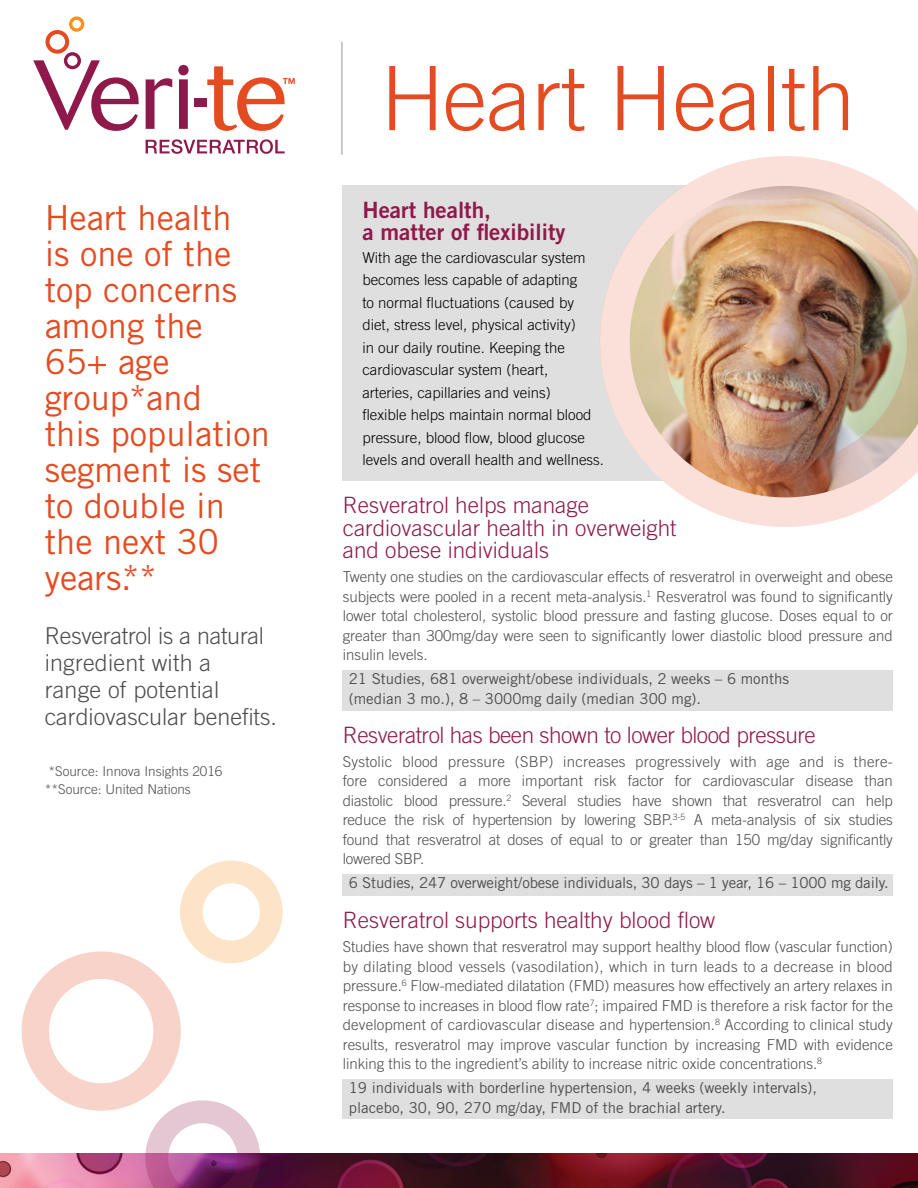
<style>
.page{position:relative;width:918px;height:1188px;background:#fff}
.page>*{position:absolute;margin:0;border:0;box-sizing:border-box;transform-origin:0 0}
.t1{font:300 88.8px "Trade Gothic";color:#e54b21}
.t2{font:34.5px/36px "Trade Gothic";color:#e54b21}
.t3{font:300 23.25px/27px "Trade Gothic";color:#4d4d4f}
.t4{font:300 22.5px/22.5px "Trade Gothic";color:#90194b}
.t5{font:300 22.5px "Trade Gothic";letter-spacing:-.02em;color:#90194b}
.t6{font:22.5px/22.5px "Trade Gothic Bold Two";color:#90194b}
.t7{font:300 15px/19.5px "Trade Gothic";color:#4d4d4f;text-align:justify}
.t8{font:300 15px/22.5px "Trade Gothic";color:#000}
.t9{font:15px/19.5px "Trade Gothic";color:#4d4d4f}
.t10{font:300 13.5px/18px "Trade Gothic";color:#4d4d4f}
</style>
<div class="page">
<img style="left:0;top:1154px;width:918px;height:34px">
<div style="left:343px;top:1079px;width:550px;height:40px;background:#dfdfdf"></div>
<div style="left:343px;top:874px;width:550px;height:22px;background:#dfdfdf"></div>
<div style="left:343px;top:186px;width:472px;height:295px;background:#dfdfdf"></div>
<svg style="left:22px;top:861px;width:261px;height:327px"></svg>
<img style="left:600px;top:156px;width:318px;height:371px">
<div style="left:343px;top:670px;width:550px;height:41px;background:#dfdfdf"></div>
<svg style="left:146px;top:139px;width:139px;height:15px"></svg>
<svg style="left:146px;top:78px;width:26px;height:51px"></svg>
<svg style="left:178px;top:65px;width:11px;height:64px"></svg>
<div style="left:194px;top:98px;width:13px;height:8px;background:#90194b"></div>
<svg style="left:207px;top:66px;width:88px;height:65px"></svg>
<svg style="left:33px;top:16px;width:106px;height:115px"></svg>
<hr style="left:341px;top:42px;width:2px;height:112px;background:#c5c7c9">
<h2 class="t2" style="left:45px;top:199px;width:227px">Heart health<br>is one of the top concerns among the<br>65+ age group*and<br>this population segment is set to double in the next 30 years.**</h2>
<h3 class="t3" style="left:45px;top:622px;width:234px">Resveratrol is a natural ingredient with a<br>range of potential cardiovascular benefits.</h3>
<p class="t10" style="left:45px;top:762px;width:179px">*Source: Innova Insights 2016 **Source: United Nations</p>
<h1 class="t1" style="left:380px;top:46px;width:476px">Heart Health</h1>
<h3 class="t6" style="left:362px;top:198px;width:205px">Heart health,<br>a matter of flexibility</h3>
<p class="t8" style="left:362px;top:246px;width:243px">With age the cardiovascular system becomes less capable of adapting<br>to normal fluctuations (caused by diet, stress level, physical activity)<br>in our daily routine. Keeping the cardiovascular system (heart,<br>arteries, capillaries and veins)<br>flexible helps maintain normal blood pressure, blood flow, blood glucose levels and overall health and wellness.</p>
<h3 class="t4" style="left:343px;top:494px;width:335px">Resveratrol helps manage cardiovascular health in overweight and obese individuals</h3>
<p class="t7" style="left:343px;top:567px;width:552px">Twenty one studies on the cardiovascular effects of resveratrol in overweight and obese subjects were pooled in a recent meta-analysis.<sup>1</sup> Resveratrol was found to significantly lower total cholesterol, systolic blood pressure and fasting glucose. Doses equal to or greater than 300mg/day were seen to significantly lower diastolic blood pressure and insulin levels.</p>
<p class="t9" style="left:349px;top:669px;width:442px">21 Studies, 681 overweight/obese individuals, 2 weeks – 6 months (median 3 mo.), 8 – 3000mg daily (median 300 mg).</p>
<h3 class="t5" style="left:343px;top:721px;width:474px">Resveratrol has been shown to lower blood pressure</h3>
<p class="t7" style="left:343px;top:751px;width:552px">Systolic blood pressure (SBP) increases progressively with age and is there&shy;fore considered a more important risk factor for cardiovascular disease than diastolic blood pressure.<sup>2</sup> Several studies have shown that resveratrol can help reduce the risk of hypertension by lowering SBP.<sup>3-5</sup> A meta-analysis of six studies found that resveratrol at doses of equal to or greater than 150 mg/day significantly lowered SBP.</p>
<p class="t9" style="left:349px;top:873px;width:541px">6 Studies, 247 overweight/obese individuals, 30 days – 1 year, 16 – 1000 mg daily.</p>
<h3 class="t4" style="left:343px;top:909px;width:374px">Resveratrol supports healthy blood flow</h3>
<p class="t7" style="left:343px;top:937px;width:552px">Studies have shown that resveratrol may support healthy blood flow (vascular function) by dilating blood vessels (vasodilation), which in turn leads to a decrease in blood pressure.<sup>6</sup> Flow-mediated dilatation (FMD) measures how effectively an artery relaxes in response to increases in blood flow rate<sup>7</sup>; impaired FMD is therefore a risk factor for the development of cardiovascular disease and hypertension.<sup>8</sup> According to clinical study results, resveratrol may improve vascular function by increasing FMD with evidence linking this to the ingredient’s ability to increase nitric oxide concentrations.<sup>8</sup></p>
<p class="t9" style="left:349px;top:1078px;width:470px">19 individuals with borderline hypertension, 4 weeks (weekly intervals), placebo, 30, 90, 270 mg/day, FMD of the brachial artery.</p>
</div>
